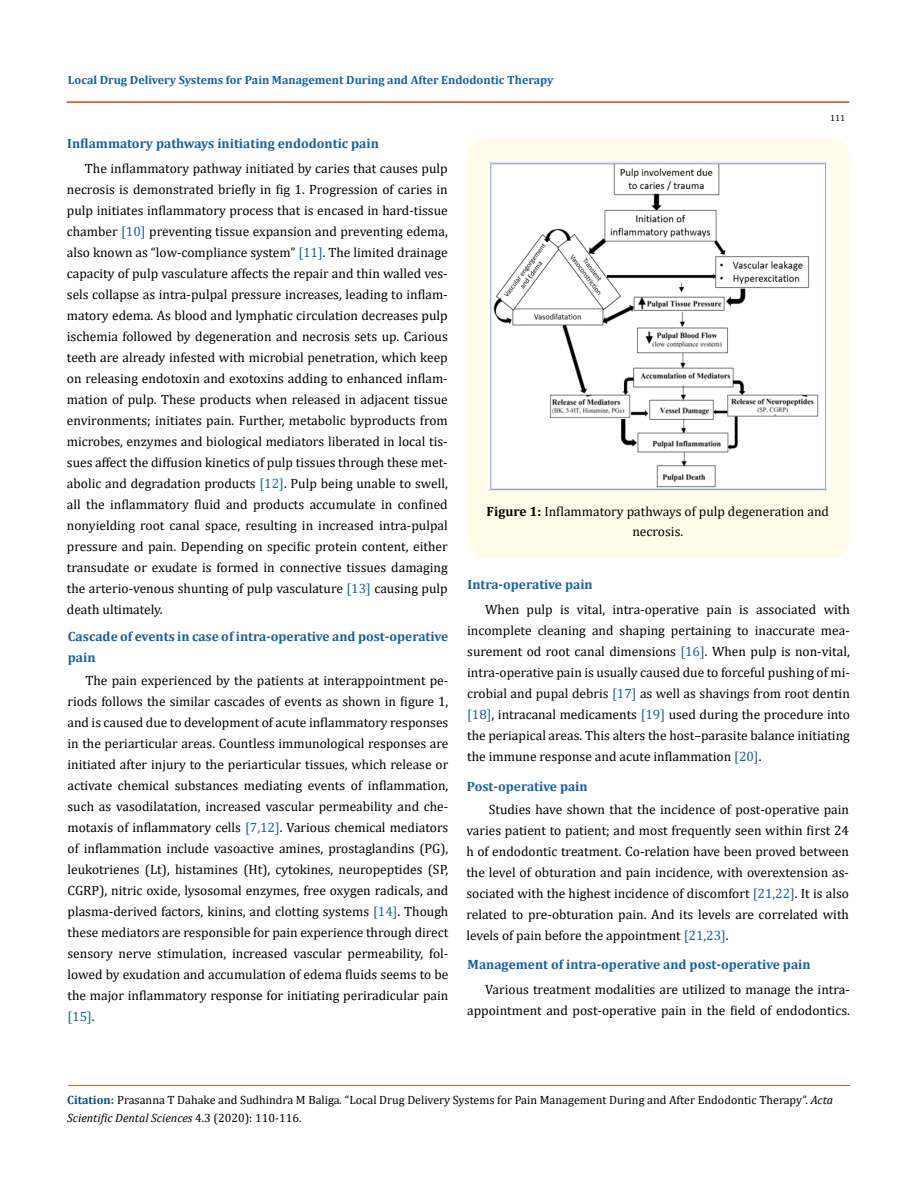
<style>
.page{position:relative;width:917px;height:1188px;background:#fff}
.page>*{position:absolute;margin:0;border:0;box-sizing:border-box;transform-origin:0 0}
.t1{font:13.5px/21px "Cambria";color:#000;text-align:justify}
.t2{font:700 13.5px/21px "Cambria";color:#1560a6}
.t3{font:12px/18px "Cambria";color:#000}
.t4{font:700 12px "Cambria";color:#1560a6}
.t5{font:9px "Cambria";color:#000}
.s1{color:#1560a6}
.s2{font-weight:700}
.s3{font-weight:700;color:#035089}
.s4{font-style:italic}
</style>
<div class="page">
<div style="left:467px;top:139px;width:382px;height:419px;background:#fffde9;border-radius:18px"></div>
<img style="left:488px;top:160px;width:340px;height:332px">
<div style="left:67px;top:102px;width:782px;height:1px;border:1px solid #e05d1a"></div>
<hr style="left:68px;top:1085px;width:781px;height:1px;background:#e05d1a">
<p class="t4" style="left:68px;top:71px;width:487px">Local Drug Delivery Systems for Pain Management During and After Endodontic Therapy</p>
<p class="t5" style="left:830px;top:113px;width:16px">111</p>
<p class="t2" style="left:67px;top:132px;width:313px">Inflammatory pathways initiating endodontic pain</p>
<p class="t1" style="left:67px;top:158px;width:382px;text-indent:18px">The inflammatory pathway initiated by caries that causes pulp necrosis is demonstrated briefly in fig 1. Progression of caries in pulp initiates inflammatory process that is encased in hard-tissue chamber <span class="s1">[10]</span> preventing tissue expansion and preventing edema, also known as “low-compliance system” <span class="s1">[11]</span>. The limited drainage capacity of pulp vasculature affects the repair and thin walled ves&shy;sels collapse as intra-pulpal pressure increases, leading to inflam&shy;matory edema. As blood and lymphatic circulation decreases pulp ischemia followed by degeneration and necrosis sets up. Carious teeth are already infested with microbial penetration, which keep on releasing endotoxin and exotoxins adding to enhanced inflam&shy;mation of pulp. These products when released in adjacent tissue environments; initiates pain. Further, metabolic byproducts from microbes, enzymes and biological mediators liberated in local tis&shy;sues affect the diffusion kinetics of pulp tissues through these met&shy;abolic and degradation products <span class="s1">[12]</span>. Pulp being unable to swell, all the inflammatory fluid and products accumulate in confined nonyielding root canal space, resulting in increased intra-pulpal pressure and pain. Depending on specific protein content, either transudate or exudate is formed in connective tissues damaging the arterio-venous shunting of pulp vasculature <span class="s1">[13]</span> causing pulp death ultimately.</p>
<p class="t2" style="left:68px;top:625px;width:382px">Cascade of events in case of intra-operative and post-operative pain</p>
<p class="t1" style="left:67px;top:670px;width:382px;text-indent:18px">The pain experienced by the patients at interappointment pe&shy;riods follows the similar cascades of events as shown in figure 1, and is caused due to development of acute inflammatory responses in the periarticular areas. Countless immunological responses are initiated after injury to the periarticular tissues, which release or activate chemical substances mediating events of inflammation, such as vasodilatation, increased vascular permeability and che&shy;motaxis of inflammatory cells <span class="s1">[7,12]</span>. Various chemical mediators of inflammation include vasoactive amines, prostaglandins (PG), leukotrienes (Lt), histamines (Ht), cytokines, neuropeptides (SP, CGRP), nitric oxide, lysosomal enzymes, free oxygen radicals, and plasma-derived factors, kinins, and clotting systems <span class="s1">[14]</span>. Though these mediators are responsible for pain experience through direct sensory nerve stimulation, increased vascular permeability, fol&shy;lowed by exudation and accumulation of edema fluids seems to be the major inflammatory response for initiating periradicular pain <span class="s1">[15]</span>.</p>
<p class="t1" style="left:486px;top:501px;width:344px;line-height:20.2px;text-align:center"><span class="s2">Figure 1:</span> Inflammatory pathways of pulp degeneration and necrosis.</p>
<p class="t2" style="left:467px;top:574px;width:127px">Intra-operative pain</p>
<p class="t1" style="left:467px;top:599px;width:384px;text-indent:18px">When pulp is vital, intra-operative pain is associated with incomplete cleaning and shaping pertaining to inaccurate mea&shy;surement od root canal dimensions <span class="s1">[16]</span>. When pulp is non-vital, intra-operative pain is usually caused due to forceful pushing of mi&shy;crobial and pupal debris <span class="s1">[17]</span> as well as shavings from root dentin <span class="s1">[18]</span>, intracanal medicaments <span class="s1">[19]</span> used during the procedure into the periapical areas. This alters the host–parasite balance initiating the immune response and acute inflammation <span class="s1">[20]</span>.</p>
<p class="t2" style="left:467px;top:775px;width:122px">Post-operative pain</p>
<p class="t1" style="left:466px;top:799px;width:384px;text-indent:22px">Studies have shown that the incidence of post-operative pain varies patient to patient; and most frequently seen within first 24 h of endodontic treatment. Co-relation have been proved between the level of obturation and pain incidence, with overextension as&shy;sociated with the highest incidence of discomfort <span class="s1">[21,22]</span>. It is also related to pre-obturation pain. And its levels are correlated with levels of pain before the appointment <span class="s1">[21,23]</span>.</p>
<p class="t2" style="left:467px;top:954px;width:344px">Management of intra-operative and post-operative pain</p>
<p class="t1" style="left:467px;top:979px;width:384px;text-align:right">Various treatment modalities are utilized to manage the intra&shy;appointment and post-operative pain in the field of endodontics.</p>
<p class="t3" style="left:67px;top:1091px;width:767px"><span class="s3">Citation:</span> Prasanna T Dahake and Sudhindra M Baliga<span class="s4">.</span> “Local Drug Delivery Systems for Pain Management During and After Endodontic Therapy”. <span class="s4">Acta<br>Scientific Dental Sciences</span> 4.3 (2020): 110-116.</p>
</div>
